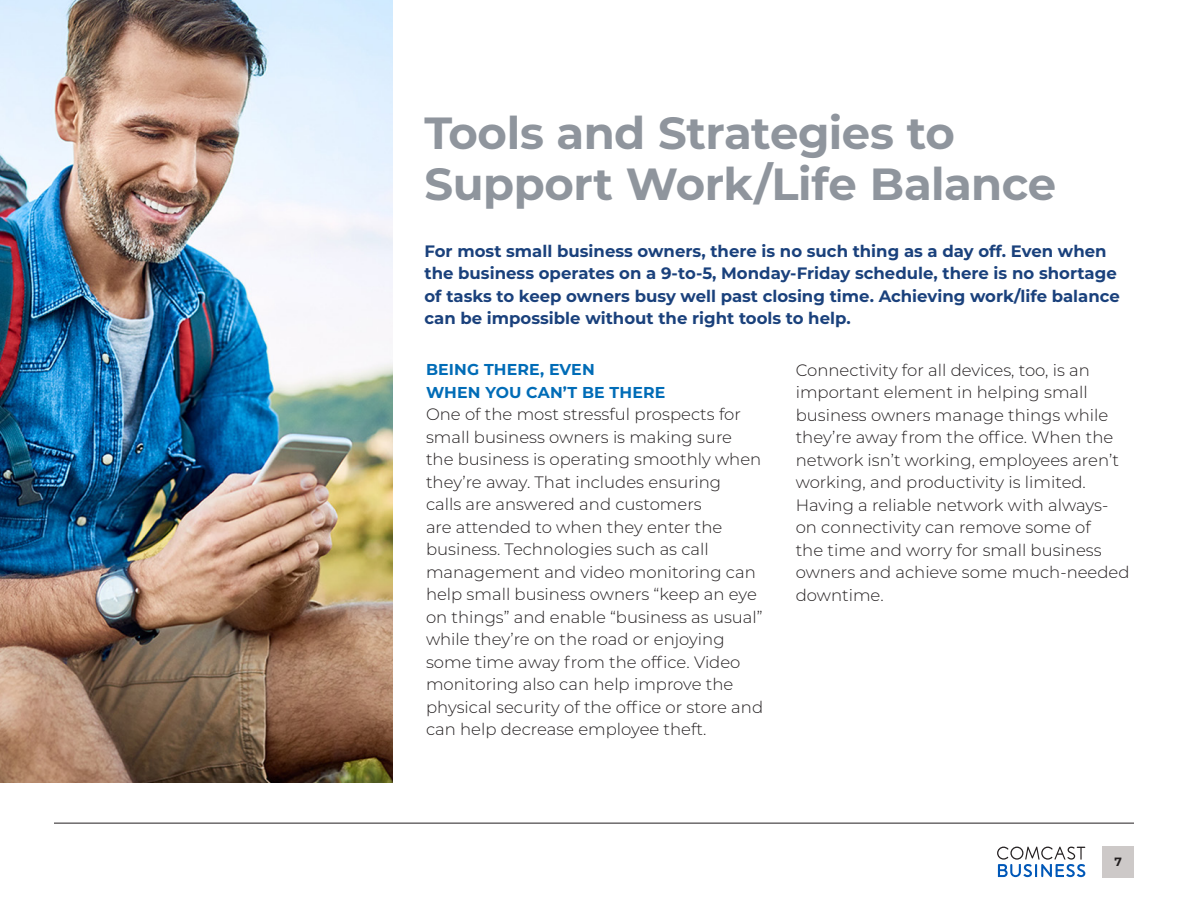
<style>
.page{position:relative;width:1188px;height:918px;background:#fff}
.page>*{position:absolute;margin:0;border:0;box-sizing:border-box;transform-origin:0 0}
.Head_2{font:700 45px/51px "Montserrat";letter-spacing:-.01em;color:#8f959d}
._1_text{font:300 16.5px/22.5px "Montserrat";color:#231f20}
._1_text_first_para{font:700 16.5px/22.5px "Montserrat";color:#1a417c}
.Subhead_Blue_Caps{font:700 15.75px/22.5px "Montserrat";letter-spacing:.01em;color:#006cb7}
.page_number{font:700 12px "Montserrat";color:#231f20}
</style>
<div class="page">
<hr style="left:54px;top:823px;width:1080px;height:1px;background:#231f20">
<div style="left:1102px;top:846px;width:32px;height:32px;background:#cdc9c8"></div>
<svg style="left:997px;top:847px;width:88px;height:30px"></svg>
<img style="left:0;top:0;width:393px;height:783px">
<p class="Head_2" style="left:424px;top:105px;width:633px">Tools and Strategies to<br>Support Work/Life Balance</p>
<p class="_1_text_first_para" style="left:424px;top:239px;width:697px">For most small business owners, there is no such thing as a day off. Even when the business operates on a 9-to-5, Monday-Friday schedule, there is no shortage of tasks to keep owners busy well past closing time. Achieving work/life balance can be impossible without the right tools to help.</p>
<p class="Subhead_Blue_Caps" style="left:426px;top:358px;width:241px">BEING THERE, EVEN<br>WHEN YOU CAN’T BE THERE</p>
<p class="_1_text" style="left:426px;top:403px;width:339px">One of the most stressful prospects for small business owners is making sure the business is operating smoothly when they’re away. That includes ensuring<br>calls are answered and customers<br>are attended to when they enter the business. Technologies such as call management and video monitoring can help small business owners “keep an eye on things” and enable “business as usual” while they’re on the road or enjoying some time away from the office. Video monitoring also can help improve the physical security of the office or store and can help decrease employee theft.</p>
<p class="_1_text" style="left:796px;top:358px;width:335px">Connectivity for all devices, too, is an important element in helping small business owners manage things while they’re away from the office. When the network isn’t working, employees aren’t working, and productivity is limited.<br>Having a reliable network with always&shy;on connectivity can remove some of<br>the time and worry for small business owners and achieve some much-needed downtime.</p>
<p class="page_number" style="left:1115px;top:853px;width:9px">7</p>
</div>
